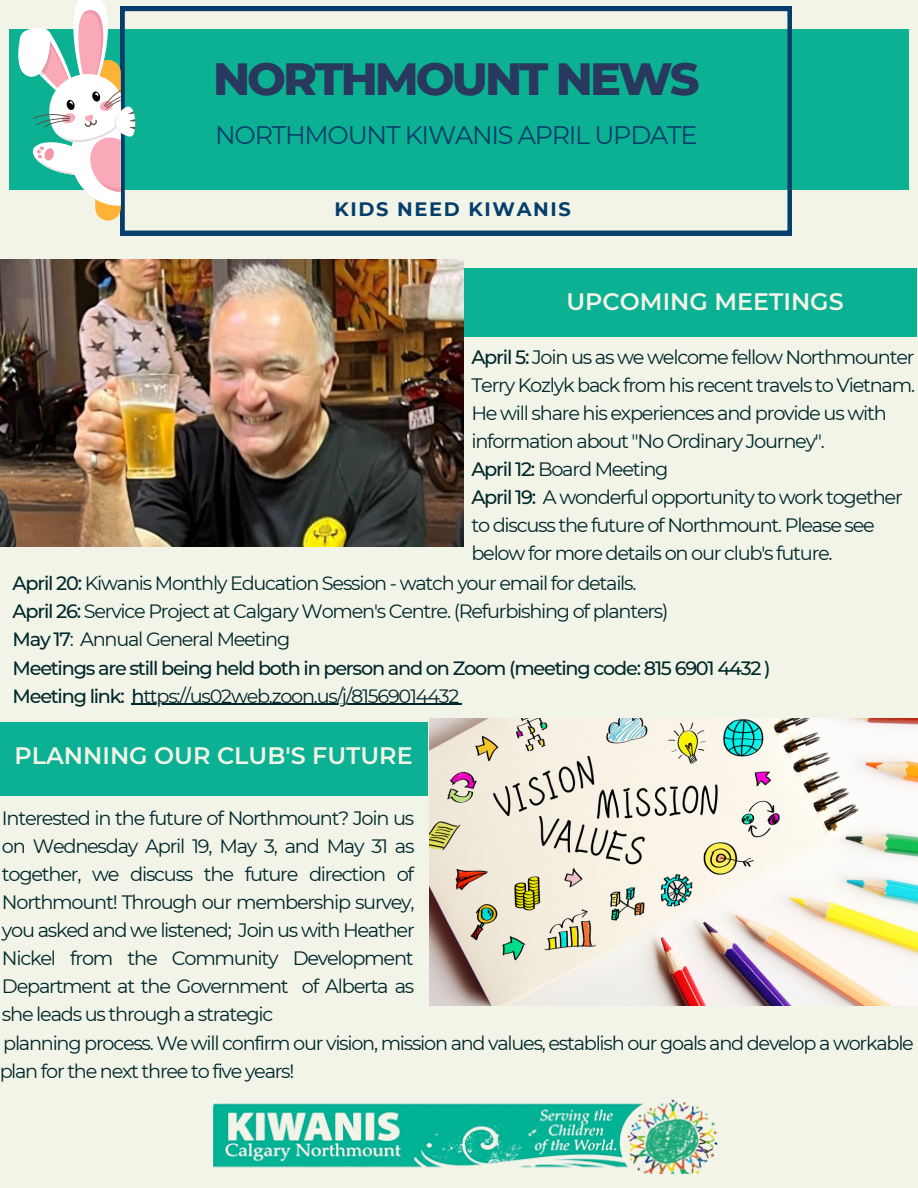
<style>
.page{position:relative;width:918px;height:1188px;background:#f2f4e8}
.page>*{position:absolute;margin:0;border:0;box-sizing:border-box;transform-origin:0 0}
.t1{font:800 46.05px "Montserrat";letter-spacing:-.065em;color:#29385e}
.t2{font:25.35px "Montserrat";letter-spacing:-.05em;color:#053d6b}
.t3{font:600 23.85px "Montserrat";color:#f2f4e8}
.t4{font:19.35px/28.2px "Montserrat";letter-spacing:-.065em;color:#00272b}
.t5{font:700 19.35px "Montserrat";letter-spacing:.085em;color:#053d6b}
.t6{font:19.2px/28.2px "Montserrat";letter-spacing:-.065em;color:#00272b}
.s1{font-weight:500}
</style>
<div class="page">
<div style="left:9px;top:29px;width:900px;height:161px;background:#0bb192"></div>
<svg style="left:120px;top:7px;width:672px;height:228px"></svg>
<div style="left:452px;top:268px;width:465px;height:69px;background:#0bb192"></div>
<hr style="left:143px;top:704px;width:315px;height:1px;background:#00272b">
<div style="left:0;top:722px;width:428px;height:74px;background:#0bb192"></div>
<img style="left:429px;top:718px;width:489px;height:287px">
<img style="left:214px;top:1099px;width:504px;height:75px">
<img style="left:0;top:259px;width:464px;height:287px">
<div style="left:95px;top:60px;width:26px;height:161px;background:#ffb336;border-radius:13px"></div>
<svg style="left:18px;top:0;width:117px;height:206px"></svg>
<h1 class="t1" style="left:213px;top:51px;width:488px">NORTHMOUNT NEWS</h1>
<h2 class="t2" style="left:215px;top:120px;width:484px">NORTHMOUNT KIWANIS APRIL UPDATE</h2>
<p class="t5" style="left:334px;top:198px;width:238px">KIDS NEED KIWANIS</p>
<p class="t3" style="left:567px;top:287px;width:279px">UPCOMING MEETINGS</p>
<p class="t4" style="left:471px;top:343px;width:445px"><span class="s1">April 5:</span> Join us as we welcome fellow Northmounter Terry Kozlyk back from his recent travels to Vietnam.<br>He will share his experiences and provide us with information about "No Ordinary Journey".<br><span class="s1">April 12:</span> Board Meeting<br><span class="s1">April 19:</span> A wonderful opportunity to work together to discuss the future of Northmount. Please see below for more details on our club's future.</p>
<p class="t6" style="left:13px;top:569px;width:760px"><span class="s1">April 20:</span> Kiwanis Monthly Education Session - watch your email for details.<br><span class="s1">April 26:</span> Service Project at Calgary Women's Centre. (Refurbishing of planters)<br><span class="s1">May 17</span>: Annual General Meeting<br><span class="s1">Meetings are still being held both in person and on Zoom (meeting code: 815 6901 4432 )<br>Meeting link: h</span>ttps://us02web.zoon.us/j/81569014432</p>
<p class="t3" style="left:15px;top:741px;width:400px">PLANNING OUR CLUB'S FUTURE</p>
<p class="t4" style="left:2px;top:804px;width:414px;text-align:justify">Interested in the future of Northmount? Join us on Wednesday April 19, May 3, and May 31 as together, we discuss the future direction of Northmount! Through our membership survey, you asked and we listened; Join us with Heather Nickel from the Community Development Department at the Government of Alberta as she leads us through a strategic</p>
<p class="t6" style="left:-1px;top:1029px;width:916px">planning process. We will confirm our vision, mission and values, establish our goals and develop a workable plan for the next three to five years!</p>
</div>
